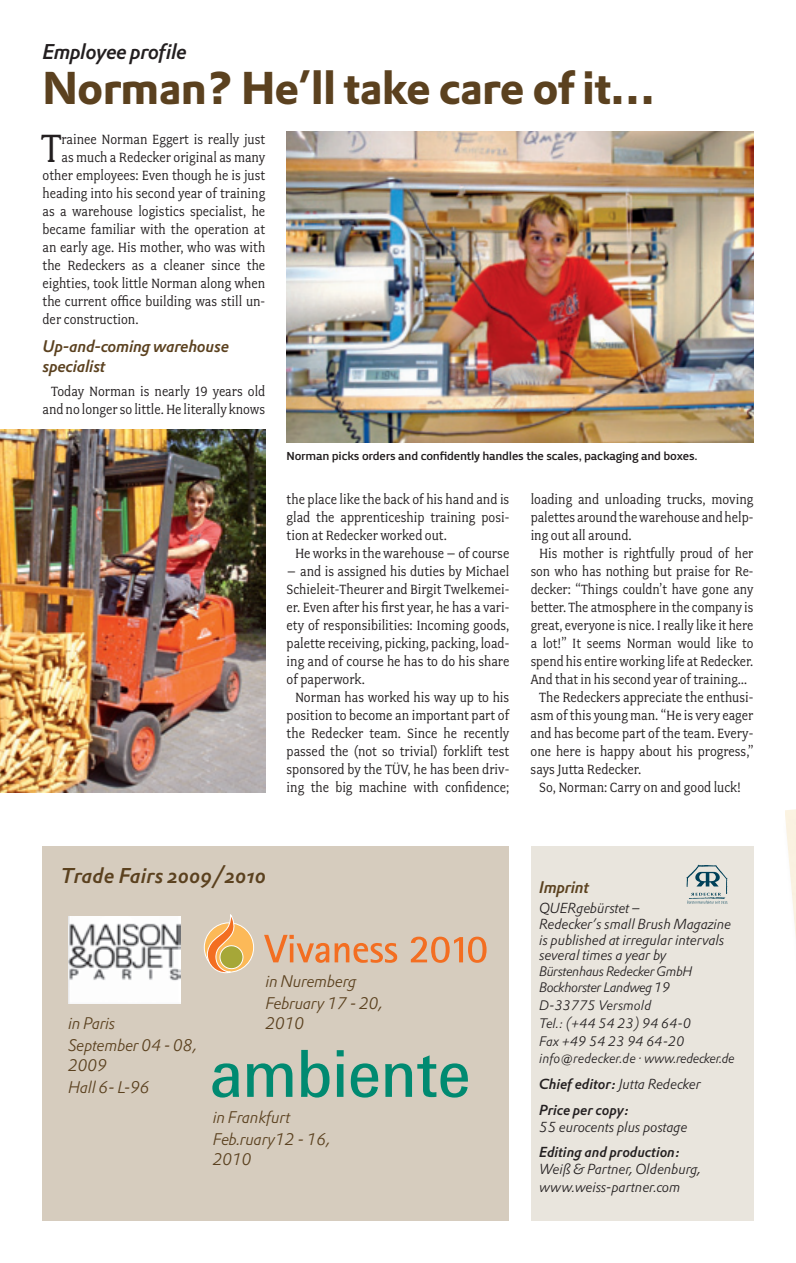
<style>
.page{position:relative;width:796px;height:1263px;background:#fff}
.page>*{position:absolute;margin:0;border:0;box-sizing:border-box;transform-origin:0 0}
.t1{font:45px "DTL Prokyon T Bold";letter-spacing:-.02em;color:#5b411f}
.t2{font:44.25px "Fairplex Narrow";color:#231f20}
.t3{font:italic 21px "DTL Prokyon ST Medium";color:#5b411f}
.t4{font:italic 21px "DTL Prokyon T Medium";letter-spacing:-.03em;color:#231f20}
.t5{font:italic 16.5px/21.9px "DTL Prokyon T Light";letter-spacing:-.02em;color:#5b411f}
.t6{font:italic 16.5px/19.8px "DTL Prokyon ST Medium";letter-spacing:-.02em;color:#5b411f}
.t7{font:15px/18px "Fairplex Narrow";color:#231f20;text-align:center}
.t8{font:italic 14.25px/15.8px "DTL Prokyon T Light";letter-spacing:-.01em;color:#231f20}
.t9{font:italic 14.25px "DTL Prokyon T Medium";letter-spacing:-.01em;color:#231f20}
.t10{font:italic 13.5px/17.9px "DTL Prokyon T Light";color:#231f20}
.t11{font:italic 13.5px/15.8px "DTL Prokyon T Light";letter-spacing:-.03em;color:#231f20}
.t12{font:12px "Priva Three Pro";letter-spacing:-.02em;color:#231f20}
.s1{font-family:"DTL Prokyon T Medium"}
</style>
<div class="page">
<div style="left:43px;top:846px;width:466px;height:374px;background:#d6ccbe"></div>
<div style="left:530px;top:846px;width:223px;height:374px;background:#e9e5dd"></div>
<img style="left:785px;top:809px;width:10px;height:117px">
<img style="left:0;top:429px;width:265px;height:363px">
<img style="left:286px;top:132px;width:467px;height:311px">
<div style="left:204px;top:923px;width:49px;height:49px;background:#fcb958;border-radius:50%"></div>
<div style="left:204px;top:922px;width:50px;height:50px;border:1px solid #fff;border-radius:50%"></div>
<svg style="left:206px;top:915px;width:38px;height:58px"></svg>
<svg style="left:264px;top:935px;width:133px;height:28px"></svg>
<svg style="left:410px;top:937px;width:76px;height:26px"></svg>
<svg style="left:212px;top:1063px;width:27px;height:34px"></svg>
<svg style="left:247px;top:1063px;width:45px;height:34px"></svg>
<svg style="left:301px;top:1050px;width:28px;height:47px"></svg>
<svg style="left:336px;top:1050px;width:7px;height:47px"></svg>
<svg style="left:350px;top:1063px;width:28px;height:34px"></svg>
<svg style="left:385px;top:1055px;width:83px;height:42px"></svg>
<img style="left:68px;top:917px;width:112px;height:86px">
<svg style="left:686px;top:864px;width:41px;height:40px"></svg>
<h3 class="t4" style="left:43px;top:38px;width:146px">Employee profile</h3>
<h1 class="t1" style="left:43px;top:58px;width:614px">Norman? He’ll take care of it…</h1>
<h2 class="t2" style="left:41px;top:123px;width:22px">T</h2>
<p class="t7" style="left:61px;top:130px;width:205px">rainee Norman Eggert is really just</p>
<p class="t7" style="left:61px;top:148px;width:205px">as much a Redecker original as many</p>
<p class="t7" style="left:43px;top:166px;width:224px">other employees: Even though he is just</p>
<p class="t7" style="left:43px;top:184px;width:224px">heading into his second year of training</p>
<p class="t7" style="left:43px;top:202px;width:224px">as a warehouse logistics specialist, he</p>
<p class="t7" style="left:43px;top:220px;width:224px">became familiar with the operation at</p>
<p class="t7" style="left:43px;top:238px;width:224px">an early age. His mother, who was with</p>
<p class="t7" style="left:43px;top:256px;width:224px">the Redeckers as a cleaner since the</p>
<p class="t7" style="left:43px;top:274px;width:224px">eighties, took little Norman along when</p>
<p class="t7" style="left:43px;top:292px;width:224px">the current office building was still un-</p>
<p class="t7" style="left:43px;top:310px;width:97px">der construction.</p>
<p class="t6" style="left:43px;top:336px;width:188px">Up-and-coming warehouse specialist</p>
<p class="t7" style="left:43px;top:382px;width:224px">Today Norman is nearly 19 years old and no longer so little. He literally knows</p>
<p class="t12" style="left:286px;top:449px;width:412px">Norman picks orders and confidently handles the scales, packaging and boxes.</p>
<p class="t7" style="left:286px;top:490px;width:224px">the place like the back of his hand and is</p>
<p class="t7" style="left:286px;top:508px;width:224px">glad the apprenticeship training posi-</p>
<p class="t7" style="left:286px;top:526px;width:162px">tion at Redecker worked out.</p>
<p class="t7" style="left:295px;top:544px;width:215px">He works in the warehouse – of course</p>
<p class="t7" style="left:286px;top:562px;width:224px">– and is assigned his duties by Michael</p>
<p class="t7" style="left:286px;top:580px;width:224px">Schieleit-Theurer and Birgit Twelkemei-</p>
<p class="t7" style="left:286px;top:598px;width:224px">er. Even after his first year, he has a vari-</p>
<p class="t7" style="left:286px;top:616px;width:224px">ety of responsibilities: Incoming goods,</p>
<p class="t7" style="left:286px;top:634px;width:224px">palette receiving, picking, packing, load-</p>
<p class="t7" style="left:286px;top:652px;width:224px">ing and of course he has to do his share</p>
<p class="t7" style="left:286px;top:670px;width:80px">of paperwork.</p>
<p class="t7" style="left:295px;top:688px;width:215px">Norman has worked his way up to his</p>
<p class="t7" style="left:286px;top:706px;width:224px">position to become an important part of</p>
<p class="t7" style="left:286px;top:724px;width:224px">the Redecker team. Since he recently</p>
<p class="t7" style="left:286px;top:742px;width:224px">passed the (not so trivial) forklift test</p>
<p class="t7" style="left:286px;top:760px;width:224px">sponsored by the TÜV, he has been driv-</p>
<p class="t7" style="left:286px;top:778px;width:224px">ing the big machine with confidence;</p>
<p class="t7" style="left:530px;top:490px;width:224px">loading and unloading trucks, moving</p>
<p class="t7" style="left:530px;top:508px;width:224px">palettes around the warehouse and help-</p>
<p class="t7" style="left:530px;top:526px;width:102px">ing out all around.</p>
<p class="t7" style="left:539px;top:544px;width:215px">His mother is rightfully proud of her</p>
<p class="t7" style="left:530px;top:562px;width:224px">son who has nothing but praise for Re-</p>
<p class="t7" style="left:530px;top:580px;width:224px">decker: “Things couldn’t have gone any</p>
<p class="t7" style="left:530px;top:598px;width:224px">better. The atmosphere in the company is</p>
<p class="t7" style="left:530px;top:616px;width:224px">great, everyone is nice. I really like it here</p>
<p class="t7" style="left:530px;top:634px;width:224px">a lot!” It seems Norman would like to</p>
<p class="t7" style="left:530px;top:652px;width:224px">spend his entire working life at Redecker.</p>
<p class="t7" style="left:530px;top:670px;width:218px">And that in his second year of training…</p>
<p class="t7" style="left:539px;top:688px;width:216px">The Redeckers appreciate the enthusi-</p>
<p class="t7" style="left:530px;top:706px;width:224px">asm of this young man. “He is very eager</p>
<p class="t7" style="left:530px;top:724px;width:224px">and has become part of the team. Every-</p>
<p class="t7" style="left:530px;top:742px;width:224px">one here is happy about his progress,”</p>
<p class="t7" style="left:530px;top:760px;width:112px">says Jutta Redecker.</p>
<p class="t7" style="left:539px;top:778px;width:203px">So, Norman: Carry on and good luck!</p>
<h3 class="t3" style="left:61px;top:862px;width:207px">Trade Fairs 2009/2010</h3>
<p class="t5" style="left:68px;top:1012px;width:130px">in Paris<br>September 04 - 08,</p>
<p class="t5" style="left:68px;top:1054px;width:83px">2009<br>Hall 6- L-96</p>
<p class="t5" style="left:265px;top:970px;width:119px">in Nuremberg<br>February 17 - 20,</p>
<p class="t5" style="left:265px;top:1011px;width:41px">2010</p>
<p class="t5" style="left:213px;top:1106px;width:119px">in Frankfurt<br>Feb.ruary12 - 16,</p>
<p class="t5" style="left:213px;top:1148px;width:41px">2010</p>
<p class="t6" style="left:539px;top:877px;width:51px">Imprint</p>
<p class="t8" style="left:539px;top:900px;width:193px">QUERgebürstet –<br>Redecker’s small Brush Magazine is published at irregular intervals several times a year by</p>
<p class="t11" style="left:539px;top:963px;width:155px">Bürstenhaus Redecker GmbH<br>Bockhorster Landweg 19</p>
<p class="t10" style="left:539px;top:996px;width:197px">D-33775 Versmold<br>Tel.: (+44 54 23) 94 64-0<br>Fax +49 54 23 94 64-20 info@redecker.de · www.redecker.de</p>
<p class="t8" style="left:539px;top:1076px;width:163px"><span class="s1">Chief editor:</span> Jutta Redecker</p>
<p class="t9" style="left:539px;top:1100px;width:91px">Price per copy:</p>
<p class="t8" style="left:539px;top:1119px;width:150px">55 eurocents plus postage</p>
<p class="t9" style="left:539px;top:1143px;width:142px">Editing and production:</p>
<p class="t8" style="left:539px;top:1161px;width:163px;line-height:17.1px">Weiß &amp; Partner, Oldenburg, www.weiss-partner.com</p>
</div>
